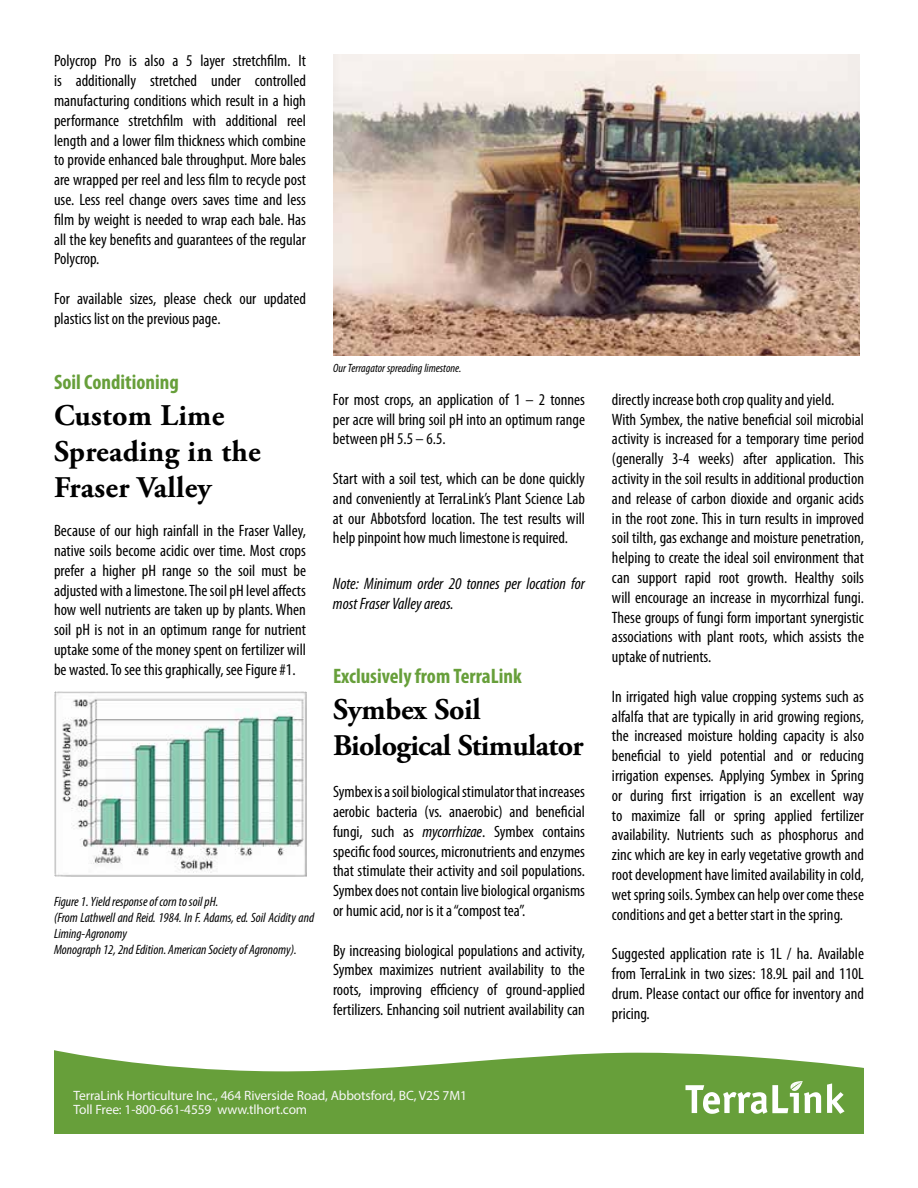
<style>
.page{position:relative;width:918px;height:1188px;background:#fff}
.page>*{position:absolute;margin:0;border:0;box-sizing:border-box;transform-origin:0 0}
.t1{font:700 30px/36px "Adobe Garamond Pro";letter-spacing:.01em;color:#000}
.t2{font:700 30px/36px "Adobe Garamond Pro";letter-spacing:-.01em;color:#000}
.t3{font:700 condensed 21px "Myriad Pro";color:#679f3a}
.t4{font:condensed 16.5px/19.8px "Myriad Pro";color:#000;text-align:justify}
.t5{font:italic condensed 16.5px/19.8px "Myriad Pro";color:#000}
.t6{font:italic condensed 13.5px/16.2px "Myriad Pro";color:#000}
.t7{font:13.5px/13.5px "Myriad Pro";letter-spacing:-.01em;color:#f7f7f7}
.t8{font:italic condensed 12px "Myriad Pro";color:#000}
.s1{font-style:italic}
</style>
<div class="page">
<img style="left:54px;top:692px;width:253px;height:184px">
<svg style="left:54px;top:1050px;width:810px;height:84px;fill:#679f3a"></svg>
<svg style="left:827px;top:1083px;width:18px;height:31px"></svg>
<svg style="left:686px;top:1081px;width:135px;height:33px"></svg>
<img style="left:333px;top:54px;width:527px;height:301px">
<p class="t4" style="left:54px;top:51px;width:254px">Polycrop Pro is also a 5 layer stretchfilm. It is additionally stretched under controlled manufacturing conditions which result in a high performance stretchfilm with additional reel length and a lower film thickness which combine to provide enhanced bale throughput. More bales are wrapped per reel and less film to recycle post use. Less reel change overs saves time and less film by weight is needed to wrap each bale. Has all the key benefits and guarantees of the regular Polycrop.</p>
<p class="t4" style="left:54px;top:288px;width:253px">For available sizes, please check our updated plastics list on the previous page.</p>
<p class="t3" style="left:54px;top:368px;width:126px">Soil Conditioning</p>
<h1 class="t1" style="left:54px;top:398px;width:208px">Custom Lime<br>Spreading in the<br>Fraser Valley</h1>
<p class="t4" style="left:54px;top:521px;width:254px">Because of our high rainfall in the Fraser Valley, native soils become acidic over time. Most crops prefer a higher pH range so the soil must be adjusted with a limestone. The soil pH level affects how well nutrients are taken up by plants. When soil pH is not in an optimum range for nutrient uptake some of the money spent on fertilizer will be wasted. To see this graphically, see Figure #1.</p>
<p class="t6" style="left:54px;top:893px;width:262px">Figure 1. Yield response of corn to soil pH.<br>(From Lathwell and Reid. 1984. In F. Adams, ed. Soil Acidity and Liming-Agronomy<br>Monograph 12, 2nd Edition. American Society of Agronomy).</p>
<p class="t8" style="left:333px;top:361px;width:130px">Our Terragator spreading limestone.</p>
<p class="t4" style="left:333px;top:389px;width:254px">For most crops, an application of 1 – 2 tonnes per acre will bring soil pH into an optimum range between pH 5.5 – 6.5.</p>
<p class="t4" style="left:333px;top:468px;width:254px">Start with a soil test, which can be done quickly and conveniently at TerraLink’s Plant Science Lab at our Abbotsford location. The test results will help pinpoint how much limestone is required.</p>
<p class="t5" style="left:333px;top:573px;width:254px">Note: Minimum order 20 tonnes per location for most Fraser Valley areas.</p>
<p class="t3" style="left:333px;top:662px;width:190px">Exclusively from TerraLink</p>
<h1 class="t2" style="left:333px;top:692px;width:252px">Symbex Soil<br>Biological Stimulator</h1>
<p class="t4" style="left:333px;top:782px;width:254px">Symbex is a soil biological stimulator that increases aerobic bacteria (vs. anaerobic) and beneficial fungi, such as <span class="s1">mycorrhizae</span>. Symbex contains specific food sources, micronutrients and enzymes that stimulate their activity and soil populations.<br>Symbex does not contain live biological organisms or humic acid, nor is it a “compost tea”.</p>
<p class="t4" style="left:333px;top:940px;width:254px">By increasing biological populations and activity, Symbex maximizes nutrient availability to the roots, improving efficiency of ground-applied fertilizers. Enhancing soil nutrient availability can</p>
<p class="t4" style="left:612px;top:389px;width:254px;text-align:left">directly increase both crop quality and yield.<br>With Symbex, the native beneficial soil microbial activity is increased for a temporary time period (generally 3-4 weeks) after application. This activity in the soil results in additional production and release of carbon dioxide and organic acids in the root zone. This in turn results in improved soil tilth, gas exchange and moisture penetration, helping to create the ideal soil environment that can support rapid root growth. Healthy soils will encourage an increase in mycorrhizal fungi.<br>These groups of fungi form important synergistic associations with plant roots, which assists the uptake of nutrients.</p>
<p class="t4" style="left:612px;top:686px;width:254px">In irrigated high value cropping systems such as alfalfa that are typically in arid growing regions, the increased moisture holding capacity is also beneficial to yield potential and or reducing irrigation expenses. Applying Symbex in Spring or during first irrigation is an excellent way to maximize fall or spring applied fertilizer availability. Nutrients such as phosphorus and zinc which are key in early vegetative growth and root development have limited availability in cold, wet spring soils. Symbex can help over come these conditions and get a better start in the spring.</p>
<p class="t4" style="left:612px;top:944px;width:254px">Suggested application rate is 1L / ha. Available from TerraLink in two sizes: 18.9L pail and 110L drum. Please contact our office for inventory and pricing.</p>
<p class="t7" style="left:74px;top:1089px;width:395px">TerraLink Horticulture Inc., 464 Riverside Road, Abbotsford, BC, V2S 7M1<br>Toll Free: 1-800-661-4559 www.tlhort.com</p>
</div>
